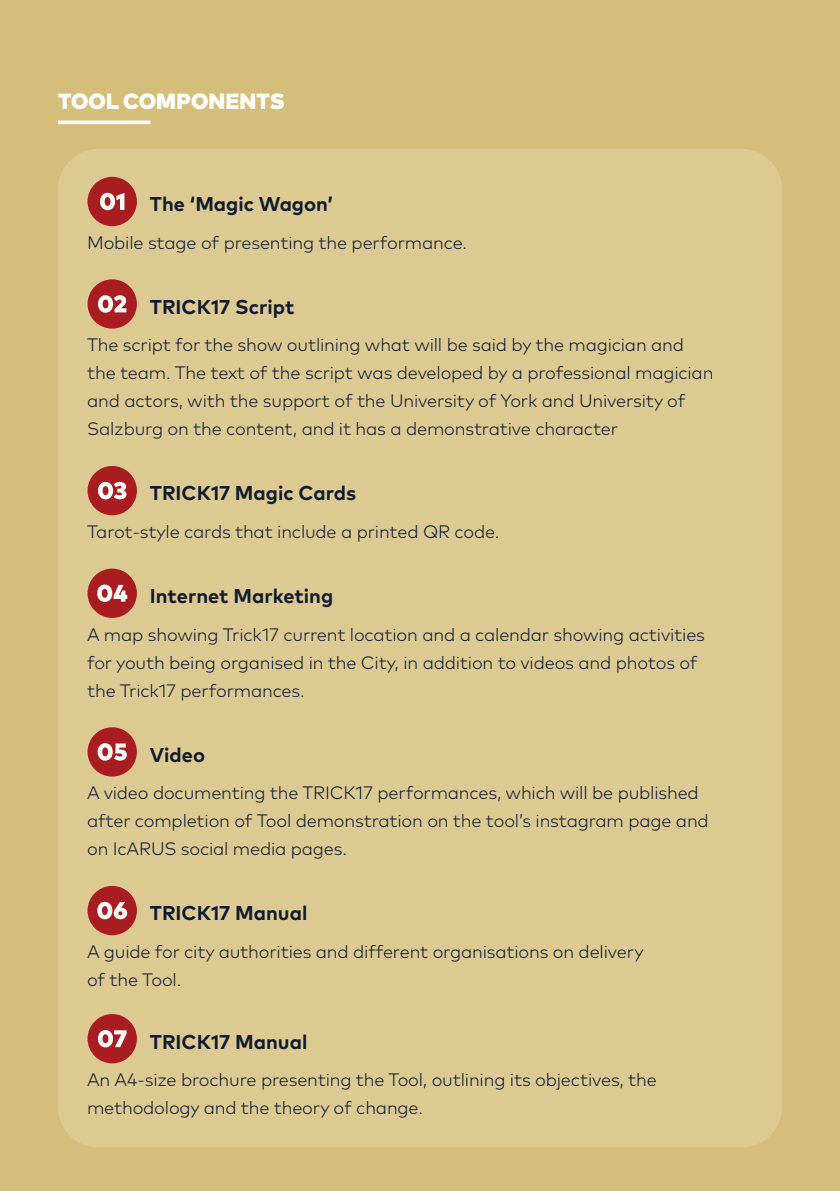
<style>
.page{position:relative;width:840px;height:1191px;background:#fff}
.page>*{position:absolute;margin:0;border:0;box-sizing:border-box;transform-origin:0 0}
.t1{font:900 22px "Mark Pro";letter-spacing:.005em;color:#fff}
.t2{font:700 20px "Mark Pro";color:#101b30}
.t3{font:300 18px/28px "Mark Pro";letter-spacing:-.01em;color:#101b30}
</style>
<div class="page">
<div style="left:0;top:0;width:839px;height:1191px;background:#d5be79"></div>
<div style="left:58px;top:149px;width:723px;height:998px;background:#ddca93;border-radius:41px"></div>
<div style="left:58px;top:120px;width:92px;height:4px;border:2px solid #fff"></div>
<div style="left:87px;top:177px;width:50px;height:49px;background:#a91d21;border-radius:50%"></div>
<svg style="left:100px;top:193px;width:24px;height:17px"></svg>
<div style="left:87px;top:279px;width:50px;height:50px;background:#a91d21;border-radius:50%"></div>
<svg style="left:98px;top:295px;width:28px;height:18px"></svg>
<div style="left:87px;top:466px;width:50px;height:49px;background:#a91d21;border-radius:50%"></div>
<svg style="left:98px;top:482px;width:28px;height:17px"></svg>
<div style="left:87px;top:568px;width:50px;height:50px;background:#a91d21;border-radius:50%"></div>
<svg style="left:97px;top:584px;width:30px;height:18px"></svg>
<div style="left:87px;top:727px;width:50px;height:49px;background:#a91d21;border-radius:50%"></div>
<svg style="left:98px;top:743px;width:29px;height:17px"></svg>
<div style="left:87px;top:886px;width:50px;height:49px;background:#a91d21;border-radius:50%"></div>
<svg style="left:97px;top:902px;width:30px;height:17px"></svg>
<div style="left:87px;top:1014px;width:50px;height:49px;background:#a91d21;border-radius:50%"></div>
<svg style="left:98px;top:1030px;width:28px;height:17px"></svg>
<p class="t1" style="left:58px;top:88px;width:228px">TOOL COMPONENTS</p>
<p class="t2" style="left:150px;top:197px;width:185px">The ‘Magic Wagon’</p>
<p class="t3" style="left:87px;top:230px;width:381px">Mobile stage of presenting the performance.</p>
<p class="t2" style="left:150px;top:299px;width:146px">TRICK17 Script</p>
<p class="t3" style="left:87px;top:333px;width:627px">The script for the show outlining what will be said by the magician and the team. The text of the script was developed by a professional magician and actors, with the support of the University of York and University of Salzburg on the content, and it has a demonstrative character</p>
<p class="t2" style="left:150px;top:486px;width:208px">TRICK17 Magic Cards</p>
<p class="t3" style="left:87px;top:519px;width:413px">Tarot-style cards that include a printed QR code.</p>
<p class="t2" style="left:150px;top:588px;width:185px">Internet Marketing</p>
<p class="t3" style="left:87px;top:622px;width:619px">A map showing Trick17 current location and a calendar showing activities for youth being organised in the City, in addition to videos and photos of the Trick17 performances.</p>
<p class="t2" style="left:150px;top:747px;width:57px">Video</p>
<p class="t3" style="left:87px;top:780px;width:623px">A video documenting the TRICK17 performances, which will be published after completion of Tool demonstration on the tool’s instagram page and on IcARUS social media pages.</p>
<p class="t2" style="left:150px;top:905px;width:159px">TRICK17 Manual</p>
<p class="t3" style="left:87px;top:939px;width:557px">A guide for city authorities and different organisations on delivery of the Tool.</p>
<p class="t2" style="left:150px;top:1034px;width:159px">TRICK17 Manual</p>
<p class="t3" style="left:87px;top:1067px;width:571px">An A4-size brochure presenting the Tool, outlining its objectives, the methodology and the theory of change.</p>
</div>
